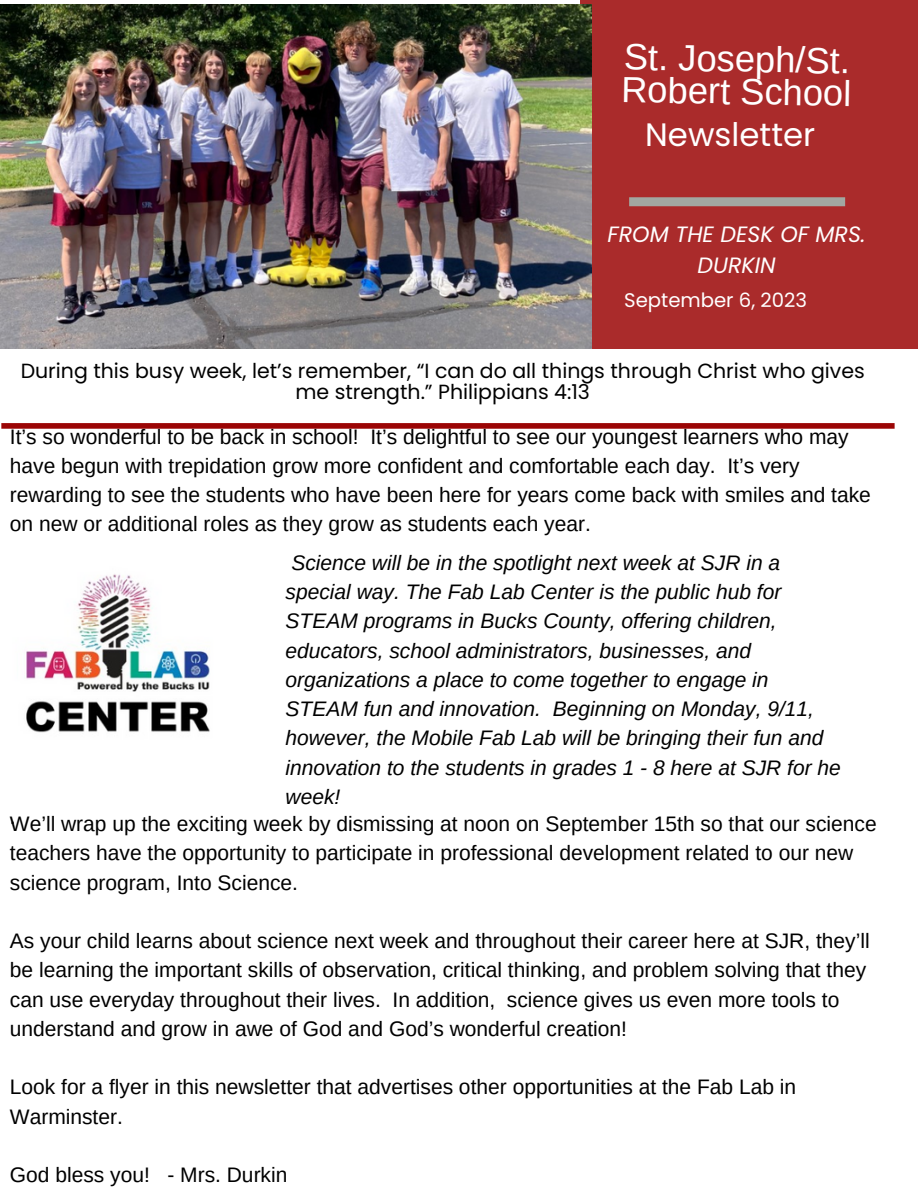
<style>
.page{position:relative;width:918px;height:1188px;background:#fff}
.page>*{position:absolute;margin:0;border:0;box-sizing:border-box;transform-origin:0 0}
.t1{font:36.3px/32.5px "Arimo";color:#fff}
.t2{font:32.4px "Poppins";color:#fff}
.t3{font:italic 22.2px/30.3px "Poppins";color:#fff;text-align:center}
.t4{font:21px/29.2px "Arimo";color:#000}
.t5{font:italic 21px/29.2px "Arimo";color:#000}
.t6{font:20.55px/20.2px "Poppins";color:#000;text-align:center}
.t7{font:19.65px "Poppins";color:#fff}
</style>
<div class="page">
<div style="left:581px;top:0;width:337px;height:348px;background:#aa2b2b"></div>
<div style="left:629px;top:197px;width:216px;height:9px;background:#a2a7a1"></div>
<div style="left:1px;top:423px;width:894px;height:6px;background:#9b0505"></div>
<img style="left:26px;top:574px;width:184px;height:159px">
<img style="left:0;top:4px;width:592px;height:344px">
<p class="t1" style="left:622px;top:40px;width:232px;rotate:1deg">St. Joseph/St.<br>Robert School</p>
<p class="t2" style="left:645px;top:112px;width:172px">Newsletter</p>
<p class="t3" style="left:608px;top:219px;width:259px">FROM THE DESK OF MRS.<br>DURKIN</p>
<p class="t7" style="left:624px;top:287px;width:185px">September 6, 2023</p>
<p class="t6" style="left:21px;top:361px;width:846px">During this busy week, let’s remember, “I can do all things through Christ who gives me strength.” Philippians 4:13</p>
<p class="t4" style="left:10px;top:422px;width:862px">It’s so wonderful to be back in school! It’s delightful to see our youngest learners who may have begun with trepidation grow more confident and comfortable each day. It’s very rewarding to see the students who have been here for years come back with smiles and take on new or additional roles as they grow as students each year.</p>
<p class="t5" style="left:286px;top:548px;width:557px">Science will be in the spotlight next week at SJR in a special way. The Fab Lab Center is the public hub for STEAM programs in Bucks County, offering children, educators, school administrators, businesses, and organizations a place to come together to engage in STEAM fun and innovation. Beginning on Monday, 9/11, however, the Mobile Fab Lab will be bringing their fun and innovation to the students in grades 1 - 8 here at SJR for he week!</p>
<p class="t4" style="left:10px;top:809px;width:868px">We’ll wrap up the exciting week by dismissing at noon on September 15th so that our science teachers have the opportunity to participate in professional development related to our new science program, Into Science.</p>
<p class="t4" style="left:10px;top:926px;width:861px">As your child learns about science next week and throughout their career here at SJR, they’ll be learning the important skills of observation, critical thinking, and problem solving that they can use everyday throughout their lives. In addition, science gives us even more tools to understand and grow in awe of God and God’s wonderful creation!</p>
<p class="t4" style="left:10px;top:1073px;width:788px">Look for a flyer in this newsletter that advertises other opportunities at the Fab Lab in<br>Warminster.</p>
<p class="t4" style="left:10px;top:802px;width:7px">.</p>
<p class="t4" style="left:10px;top:1160px;width:279px">God bless you! - Mrs. Durkin</p>
</div>
